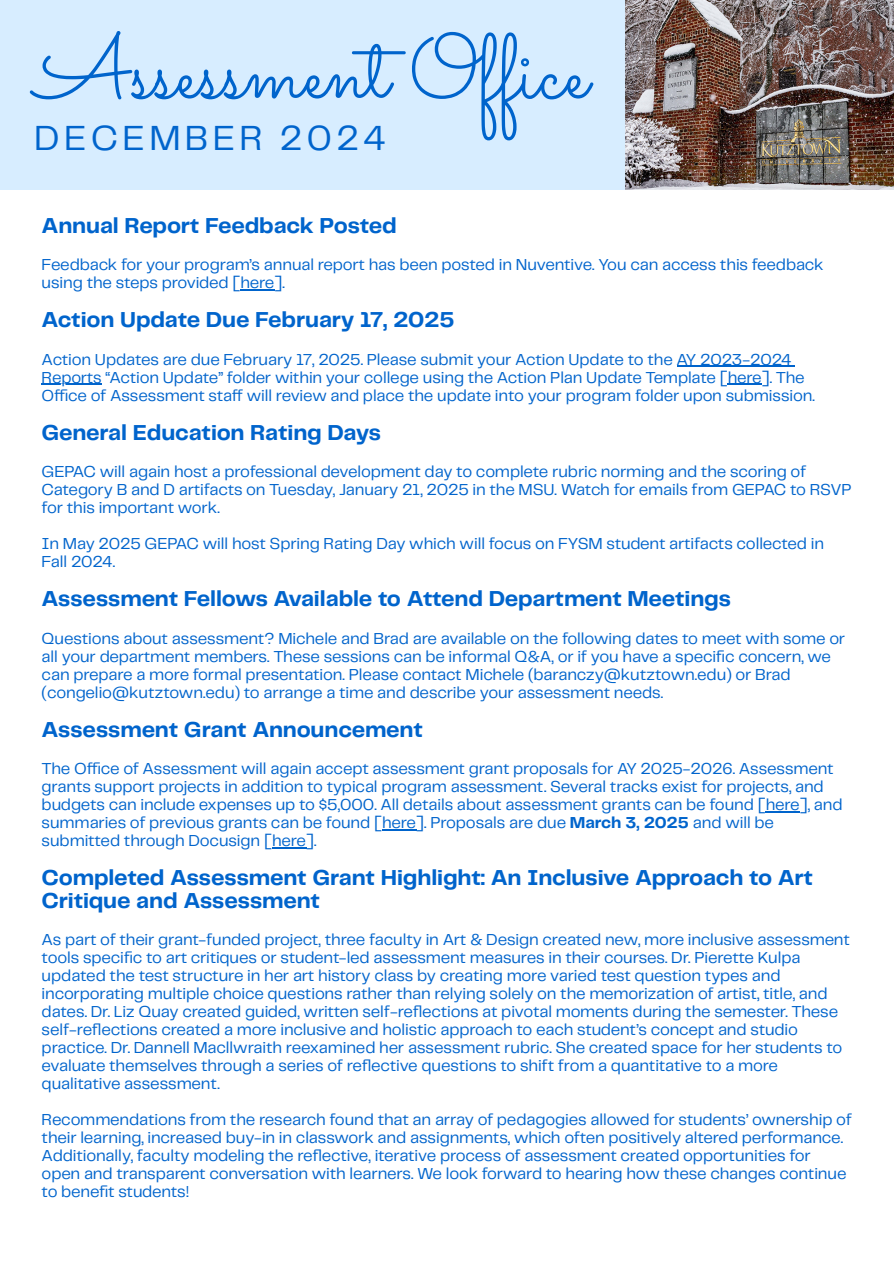
<style>
.page{position:relative;width:894px;height:1263px;background:#fff}
.page>*{position:absolute;margin:0;border:0;box-sizing:border-box;transform-origin:0 0}
.t1{font:90.9px "Sacramento";color:#0064cc}
.t2{font:36.3px "Telegraf";letter-spacing:.115em;color:#0064cc}
.t3{font:700 22.5px/22.5px "Telegraf";letter-spacing:-.01em;color:#0064cc}
.t4{font:16.5px/18px "Telegraf";letter-spacing:-.01em;color:#0064cc}
.s1{font-weight:700}
</style>
<div class="page">
<div style="left:0;top:0;width:893px;height:189px;background:#d7edff"></div>
<img style="left:625px;top:0;width:268px;height:189px">
<hr style="left:240px;top:289px;width:34px;height:1px;background:#0064cc">
<hr style="left:676px;top:366px;width:115px;height:1px;background:#0064cc">
<hr style="left:42px;top:384px;width:60px;height:1px;background:#0064cc">
<hr style="left:727px;top:384px;width:34px;height:1px;background:#0064cc">
<hr style="left:765px;top:811px;width:34px;height:1px;background:#0064cc">
<hr style="left:382px;top:829px;width:34px;height:1px;background:#0064cc">
<hr style="left:272px;top:847px;width:34px;height:1px;background:#0064cc">
<p class="t1" style="left:34px;top:13px;width:555px">Assessment Office</p>
<p class="t2" style="left:34px;top:122px;width:353px">DECEMBER 2024</p>
<h1 class="t3" style="left:42px;top:215px;width:356px">Annual Report Feedback Posted</h1>
<p class="t4" style="left:42px;top:256px;width:783px">Feedback for your program’s annual report has been posted in Nuventive. You can access this feedback using the steps provided [here].</p>
<h1 class="t3" style="left:42px;top:310px;width:414px">Action Update Due February 17, 2025</h1>
<p class="t4" style="left:42px;top:351px;width:774px">Action Updates are due February 17, 2025. Please submit your Action Update to the AY 2023-2024<br>Reports “Action Update” folder within your college using the Action Plan Update Template [here]. The<br>Office of Assessment staff will review and place the update into your program folder upon submission.</p>
<h1 class="t3" style="left:42px;top:422px;width:341px">General Education Rating Days</h1>
<p class="t4" style="left:42px;top:463px;width:811px">GEPAC will again host a professional development day to complete rubric norming and the scoring of<br>Category B and D artifacts on Tuesday, January 21, 2025 in the MSU. Watch for emails from GEPAC to RSVP for this important work.</p>
<p class="t4" style="left:42px;top:535px;width:783px">In May 2025 GEPAC will host Spring Rating Day which will focus on FYSM student artifacts collected in<br>Fall 2024.</p>
<h1 class="t3" style="left:42px;top:589px;width:690px">Assessment Fellows Available to Attend Department Meetings</h1>
<p class="t4" style="left:42px;top:630px;width:805px">Questions about assessment? Michele and Brad are available on the following dates to meet with some or all your department members. These sessions can be informal Q&amp;A, or if you have a specific concern, we can prepare a more formal presentation. Please contact Michele (baranczy@kutztown.edu) or Brad (congelio@kutztown.edu) to arrange a time and describe your assessment needs.</p>
<h1 class="t3" style="left:42px;top:719px;width:382px">Assessment Grant Announcement</h1>
<p class="t4" style="left:42px;top:760px;width:802px">The Office of Assessment will again accept assessment grant proposals for AY 2025-2026. Assessment grants support projects in addition to typical program assessment. Several tracks exist for projects, and budgets can include expenses up to $5,000. All details about assessment grants can be found [here], and summaries of previous grants can be found [here]. Proposals are due <span class="s1">March 3, 2025</span> and will be submitted through Docusign [here].</p>
<h1 class="t3" style="left:42px;top:868px;width:772px">Completed Assessment Grant Highlight: An Inclusive Approach to Art<br>Critique and Assessment</h1>
<p class="t4" style="left:42px;top:931px;width:809px">As part of their grant-funded project, three faculty in Art &amp; Design created new, more inclusive assessment tools specific to art critiques or student-led assessment measures in their courses. Dr. Pierette Kulpa updated the test structure in her art history class by creating more varied test question types and incorporating multiple choice questions rather than relying solely on the memorization of artist, title, and dates. Dr. Liz Quay created guided, written self-reflections at pivotal moments during the semester. These self-reflections created a more inclusive and holistic approach to each student’s concept and studio practice. Dr. Dannell Macllwraith reexamined her assessment rubric. She created space for her students to evaluate themselves through a series of reflective questions to shift from a quantitative to a more qualitative assessment.</p>
<p class="t4" style="left:42px;top:1111px;width:811px">Recommendations from the research found that an array of pedagogies allowed for students’ ownership of their learning, increased buy-in in classwork and assignments, which often positively altered performance.<br>Additionally, faculty modeling the reflective, iterative process of assessment created opportunities for open and transparent conversation with learners. We look forward to hearing how these changes continue to benefit students!</p>
</div>
